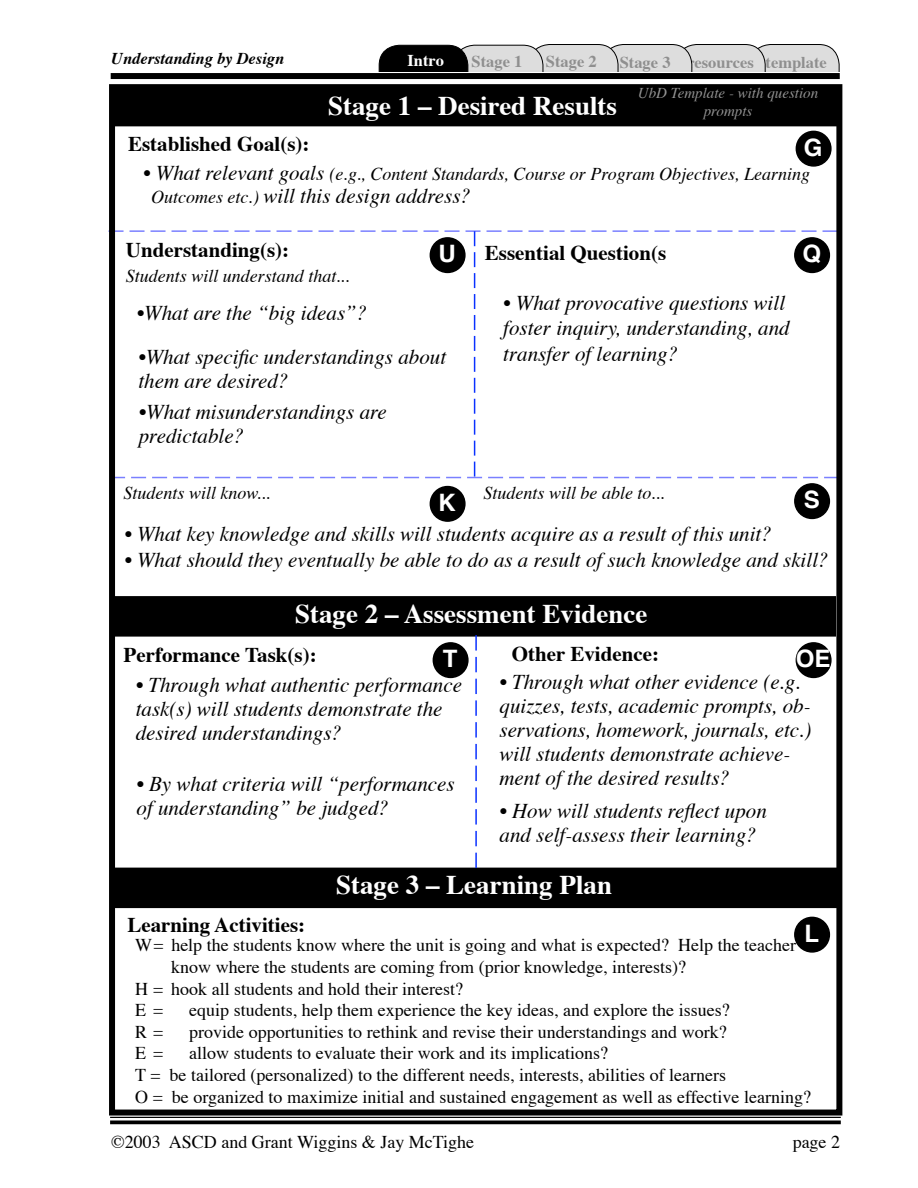
<style>
.page{position:relative;width:918px;height:1188px;background:#fff}
.page>*{position:absolute;margin:0;border:0;box-sizing:border-box;transform-origin:0 0}
.t1{font:700 27px "Times";color:#fff}
.t2{font:700 24px "Helvetica";color:#fff}
.t3{font:italic 21px/24px "Times";color:#000}
.t4{font:700 21px "Times";color:#000}
.t5{font:18px/21.6px "Times";color:#000}
.t6{font:italic 18px "Times";color:#000}
.t7{font:700 16.5px "Times";color:#8f8f8f}
.t8{font:italic 700 16.5px "Times";color:#000}
.t9{font:700 16.5px "Times";color:#fff}
.t10{font:italic 15px/18px "Times";color:#929292;text-align:center}
.s1{font-size:21px}
.s2{font-size:18px}
</style>
<div class="page">
<svg style="left:379px;top:44px;width:461px;height:28px;background:#afafaf"></svg>
<hr style="left:110px;top:1117px;width:731px;height:1px;background:#000">
<hr style="left:110px;top:1121px;width:731px;height:3px;background:#000">
<div style="left:111px;top:868px;width:729px;height:39px;background:#000"></div>
<div style="left:110px;top:868px;width:731px;height:40px;border:2px solid #000"></div>
<div style="left:112px;top:597px;width:723px;height:39px;background:#000"></div>
<div style="left:111px;top:596px;width:725px;height:41px;border:2px solid #000"></div>
<div style="left:113px;top:90px;width:724px;height:36px;background:#000"></div>
<div style="left:109px;top:84px;width:733px;height:1032px;border:6px solid #000"></div>
<svg style="left:109px;top:230px;width:730px;height:248px"></svg>
<svg style="left:475px;top:635px;width:2px;height:233px"></svg>
<div style="left:430px;top:238px;width:35px;height:34px;background:#000;border-radius:50%"></div>
<div style="left:430px;top:237px;width:36px;height:36px;border:2px solid #000;border-radius:50%"></div>
<div style="left:795px;top:238px;width:34px;height:34px;background:#000;border-radius:50%"></div>
<div style="left:794px;top:237px;width:36px;height:36px;border:2px solid #000;border-radius:50%"></div>
<div style="left:796px;top:131px;width:35px;height:35px;background:#000;border-radius:50%"></div>
<div style="left:796px;top:131px;width:36px;height:36px;border:2px solid #000;border-radius:50%"></div>
<div style="left:795px;top:484px;width:34px;height:34px;background:#000;border-radius:50%"></div>
<div style="left:794px;top:483px;width:36px;height:36px;border:2px solid #000;border-radius:50%"></div>
<div style="left:433px;top:643px;width:35px;height:34px;background:#000;border-radius:50%"></div>
<div style="left:433px;top:642px;width:36px;height:36px;border:2px solid #000;border-radius:50%"></div>
<div style="left:796px;top:643px;width:35px;height:34px;background:#000;border-radius:50%"></div>
<div style="left:796px;top:642px;width:36px;height:36px;border:2px solid #000;border-radius:50%"></div>
<div style="left:795px;top:917px;width:34px;height:35px;background:#000;border-radius:50%"></div>
<div style="left:794px;top:917px;width:36px;height:36px;border:2px solid #000;border-radius:50%"></div>
<div style="left:111px;top:73px;width:729px;height:6px;background:#000"></div>
<div style="left:430px;top:487px;width:35px;height:34px;background:#000;border-radius:50%"></div>
<div style="left:430px;top:486px;width:36px;height:36px;border:2px solid #000;border-radius:50%"></div>
<p class="t8" style="left:111px;top:52px;width:175px">Understanding by Design</p>
<p class="t9" style="left:408px;top:54px;width:38px">Intro</p>
<p class="t7" style="left:472px;top:55px;width:52px">Stage 1</p>
<p class="t7" style="left:546px;top:55px;width:52px">Stage 2</p>
<p class="t7" style="left:620px;top:55px;width:209px">Stage 3 resources template</p>
<p class="t4" style="left:128px;top:136px;width:183px">Established Goal(s):</p>
<p class="t1" style="left:328px;top:95px;width:291px">Stage 1 – Desired Results</p>
<p class="t10" style="left:638px;top:86px;width:182px">UbD Template - with question prompts</p>
<p class="t2" style="left:804px;top:137px;width:20px">G</p>
<p class="t6" style="left:143px;top:167px;width:668px"><span class="s1">• What relevant goals</span> (e.g., Content Standards, Course or Program Objectives, Learning</p>
<p class="t3" style="left:151px;top:186px;width:321px"><span class="s2">Outcomes etc.)</span> will this design address?</p>
<p class="t4" style="left:126px;top:241px;width:165px">Understanding(s):</p>
<p class="t6" style="left:126px;top:268px;width:226px">Students will understand that...</p>
<p class="t3" style="left:137px;top:303px;width:232px">•What are the “big ideas”?</p>
<p class="t2" style="left:439px;top:244px;width:19px">U</p>
<p class="t2" style="left:802px;top:244px;width:20px">Q</p>
<p class="t4" style="left:485px;top:244px;width:183px">Essential Question(s</p>
<p class="t3" style="left:503px;top:292px;width:288px;line-height:25.2px">• What provocative questions will foster inquiry, understanding, and</p>
<p class="t3" style="left:138px;top:347px;width:309px">•What specific understandings about</p>
<p class="t3" style="left:503px;top:343px;width:177px">transfer of learning?</p>
<p class="t3" style="left:138px;top:371px;width:152px">them are desired?</p>
<p class="t3" style="left:139px;top:402px;width:250px">•What misunderstandings are predictable?</p>
<p class="t6" style="left:124px;top:486px;width:149px">Students will know...</p>
<p class="t6" style="left:484px;top:486px;width:183px">Students will be able to...</p>
<p class="t2" style="left:439px;top:493px;width:19px">K</p>
<p class="t2" style="left:804px;top:490px;width:18px">S</p>
<p class="t3" style="left:124px;top:524px;width:649px">• What key knowledge and skills will students acquire as a result of this unit?</p>
<p class="t3" style="left:124px;top:549px;width:706px">• What should they eventually be able to do as a result of such knowledge and skill?</p>
<p class="t1" style="left:295px;top:603px;width:354px">Stage 2 – Assessment Evidence</p>
<p class="t4" style="left:124px;top:647px;width:195px">Performance Task(s):</p>
<p class="t4" style="left:512px;top:646px;width:149px">Other Evidence:</p>
<p class="t2" style="left:443px;top:649px;width:16px">T</p>
<p class="t2" style="left:796px;top:649px;width:36px">OE</p>
<p class="t3" style="left:136px;top:675px;width:328px">• Through what authentic performance task(s) will students demonstrate the desired understandings?</p>
<p class="t3" style="left:136px;top:774px;width:320px">• By what criteria will “performances of understanding” be judged?</p>
<p class="t3" style="left:500px;top:672px;width:314px">• Through what other evidence (e.g. quizzes, tests, academic prompts, ob&shy;servations, homework, journals, etc.) will students demonstrate achieve&shy;ment of the desired results?</p>
<p class="t3" style="left:500px;top:801px;width:269px">• How will students reflect upon and self-assess their learning?</p>
<p class="t1" style="left:336px;top:874px;width:278px">Stage 3 – Learning Plan</p>
<p class="t4" style="left:127px;top:917px;width:179px">Learning Activities:</p>
<p class="t2" style="left:805px;top:923px;width:16px">L</p>
<p class="t5" style="left:135px;top:936px;width:662px">W = help the students know where the unit is going and what is expected? Help the teacher</p>
<p class="t5" style="left:171px;top:958px;width:516px">know where the students are coming from (prior knowledge, interests)?</p>
<p class="t5" style="left:135px;top:979px;width:329px">H = hook all students and hold their interest?</p>
<p class="t5" style="left:135px;top:1001px;width:30px">E =</p>
<p class="t5" style="left:189px;top:1001px;width:542px">equip students, help them experience the key ideas, and explore the issues?</p>
<p class="t5" style="left:135px;top:1023px;width:30px">R =</p>
<p class="t5" style="left:189px;top:1023px;width:539px">provide opportunities to rethink and revise their understandings and work?</p>
<p class="t5" style="left:135px;top:1044px;width:30px">E =</p>
<p class="t5" style="left:135px;top:1044px;width:677px;text-indent:54px">allow students to evaluate their work and its implications?<br>T = be tailored (personalized) to the different needs, interests, abilities of learners<br>O = be organized to maximize initial and sustained engagement as well as effective learning?</p>
<p class="t5" style="left:111px;top:1133px;width:365px">©2003 ASCD and Grant Wiggins &amp; Jay McTighe</p>
<p class="t5" style="left:793px;top:1133px;width:49px">page 2</p>
</div>
